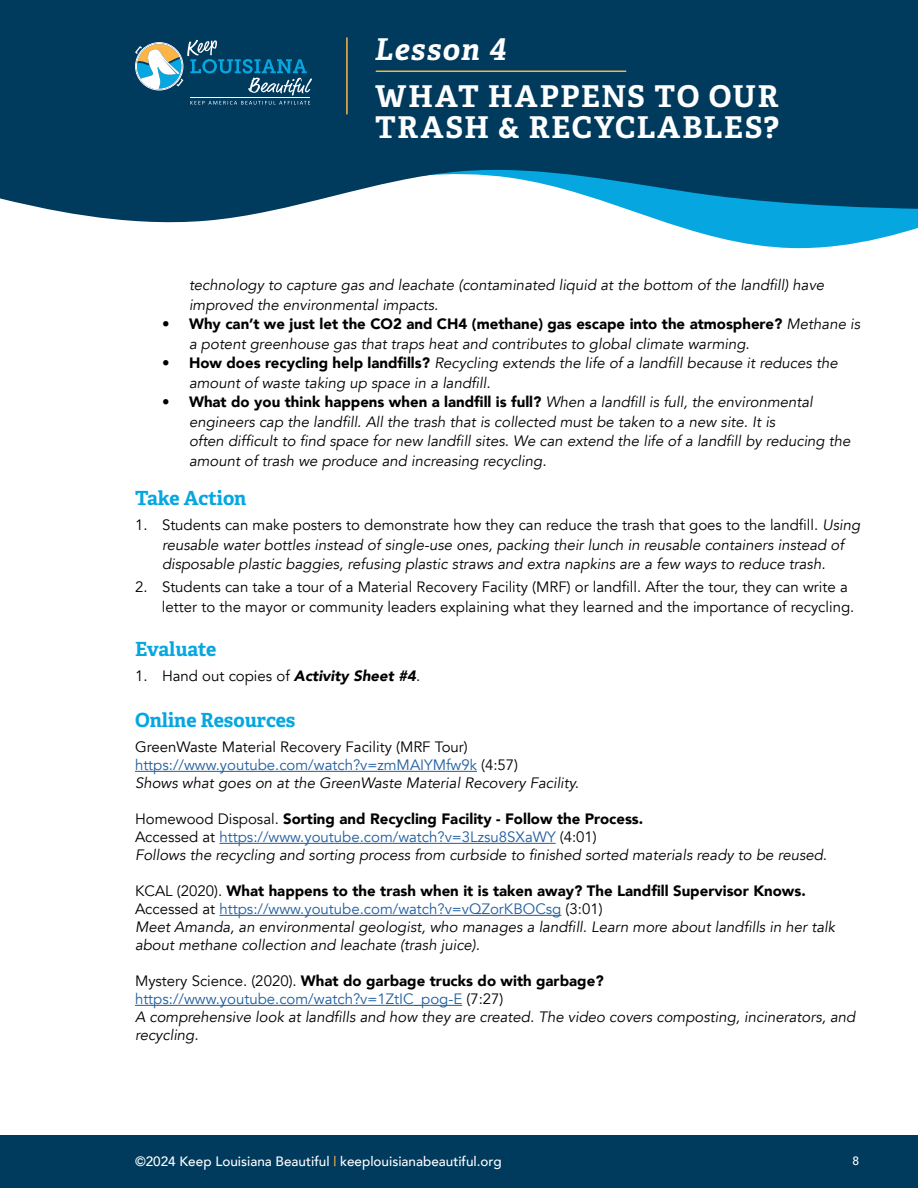
<style>
.page{position:relative;width:918px;height:1188px;background:#fff}
.page>*{position:absolute;margin:0;border:0;box-sizing:border-box;transform-origin:0 0}
.t1{font:700 30px/31.5px "Adelle";letter-spacing:.055em;color:#fff}
.t2{font:italic 700 30px "Adelle";letter-spacing:.045em;color:#fff}
.t3{font:700 19.5px "Adelle";color:#06a7e0}
.t4{font:italic 15px/18px "Avenir";color:#000}
.t5{font:15px/19.5px "Avenir";color:#000}
.t6{font:500 13.5px "Avenir";color:#fff}
.t7{font:500 12px "Avenir";color:#fff}
.s1{font-weight:900;font-style:normal}
.s2{font-style:normal}
.s3{font-weight:900;font-style:italic}
.s4{font-style:normal;color:#215e9e}
.s5{color:#fcb447}
</style>
<div class="page">
<div style="left:0;top:1135px;width:918px;height:53px;background:#003a5d"></div>
<svg style="left:684px;top:228px;width:234px;height:21px;fill:#06a7e0"></svg>
<div style="left:0;top:0;width:918px;height:143px;background:#003a5d"></div>
<svg style="left:0;top:143px;width:918px;height:85px;fill:#003a5d"></svg>
<hr style="left:346px;top:38px;width:2px;height:76px;background:#fcb447">
<hr style="left:376px;top:71px;width:250px;height:1px;background:#fcb447">
<svg style="left:135px;top:40px;width:177px;height:65px"></svg>
<hr style="left:190px;top:98px;width:120px;height:1px;background:#fff">
<hr style="left:135px;top:771px;width:342px;height:1px;background:#215e9e">
<hr style="left:219px;top:843px;width:337px;height:1px;background:#215e9e">
<hr style="left:219px;top:915px;width:342px;height:1px;background:#215e9e">
<hr style="left:135px;top:1005px;width:327px;height:1px;background:#215e9e">
<h1 class="t2" style="left:375px;top:30px;width:133px">Lesson 4</h1>
<h1 class="t1" style="left:375px;top:81px;width:405px">WHAT HAPPENS TO OUR<br>TRASH &amp; RECYCLABLES?</h1>
<p class="t4" style="left:189px;top:276px;width:637px;line-height:19.5px">technology to capture gas and leachate (contaminated liquid at the bottom of the landfill) have improved the environmental impacts.</p>
<p class="t4" style="left:189px;top:315px;width:673px;line-height:19.5px;text-indent:-27px"><span class="s1">• Why can’t we just let the CO2 and CH4 (methane) gas escape into the atmosphere?</span> Methane is a potent greenhouse gas that traps heat and contributes to global climate warming.</p>
<p class="t4" style="left:189px;top:354px;width:650px;line-height:19.5px;text-indent:-27px"><span class="s1">• How does recycling help landfills?</span> Recycling extends the life of a landfill because it reduces the amount of waste taking up space in a landfill.</p>
<p class="t4" style="left:189px;top:393px;width:663px;line-height:19.5px;text-indent:-27px"><span class="s1">• What do you think happens when a landfill is full?</span> When a landfill is full, the environmental engineers cap the landfill. All the trash that is collected must be taken to a new site. It is<br>often difficult to find space for new landfill sites. We can extend the life of a landfill by reducing the amount of trash we produce and increasing recycling.</p>
<h2 class="t3" style="left:135px;top:486px;width:113px">Take Action</h2>
<p class="t4" style="left:162px;top:516px;width:700px;line-height:19.5px;text-indent:-27px"><span class="s2">1. Students can make posters to demonstrate how they can reduce the trash that goes to the landfill.</span> Using reusable water bottles instead of single-use ones, packing their lunch in reusable containers instead of disposable plastic baggies, refusing plastic straws and extra napkins are a few ways to reduce trash.</p>
<p class="t5" style="left:162px;top:578px;width:694px;text-indent:-27px">2. Students can take a tour of a Material Recovery Facility (MRF) or landfill. After the tour, they can write a letter to the mayor or community leaders explaining what they learned and the importance of recycling.</p>
<h2 class="t3" style="left:135px;top:636px;width:83px">Evaluate</h2>
<p class="t5" style="left:135px;top:667px;width:287px">1. Hand out copies of <span class="s3">Activity Sheet #4</span>.</p>
<h2 class="t3" style="left:135px;top:707px;width:162px">Online Resources</h2>
<p class="t4" style="left:135px;top:738px;width:445px"><span class="s2">GreenWaste Material Recovery Facility (MRF Tour) </span><span class="s4">https://www.youtube.com/watch?v=zmMAIYMfw9k</span> <span class="s2">(4:57)<br></span>Shows what goes on at the GreenWaste Material Recovery Facility.</p>
<p class="t4" style="left:135px;top:810px;width:694px"><span class="s2">Homewood Disposal.</span> <span class="s1">Sorting and Recycling Facility - Follow the Process.<br></span><span class="s2">Accessed at</span> <span class="s4">https://www.youtube.com/watch?v=3Lzsu8SXaWY</span> <span class="s2">(4:01)<br></span>Follows the recycling and sorting process from curbside to finished sorted materials ready to be reused.</p>
<p class="t4" style="left:135px;top:882px;width:702px"><span class="s2">KCAL (2020).</span> <span class="s1">What happens to the trash when it is taken away? The Landfill Supervisor Knows.<br></span><span class="s2">Accessed at</span> <span class="s4">https://www.youtube.com/watch?v=vQZorKBOCsg</span> <span class="s2">(3:01)<br></span>Meet Amanda, an environmental geologist, who manages a landfill. Learn more about landfills in her talk about methane collection and leachate (trash juice).</p>
<p class="t4" style="left:135px;top:972px;width:722px"><span class="s2">Mystery Science. (2020).</span> <span class="s1">What do garbage trucks do with garbage? </span><span class="s4">https://www.youtube.com/watch?v=1ZtIC_pog-E</span> <span class="s2">(7:27)<br></span>A comprehensive look at landfills and how they are created. The video covers composting, incinerators, and recycling.</p>
<p class="t6" style="left:135px;top:1150px;width:368px">©2024 Keep Louisiana Beautiful <span class="s5">|</span> keeplouisianabeautiful.org</p>
<p class="t7" style="left:852px;top:1150px;width:8px">8</p>
</div>
